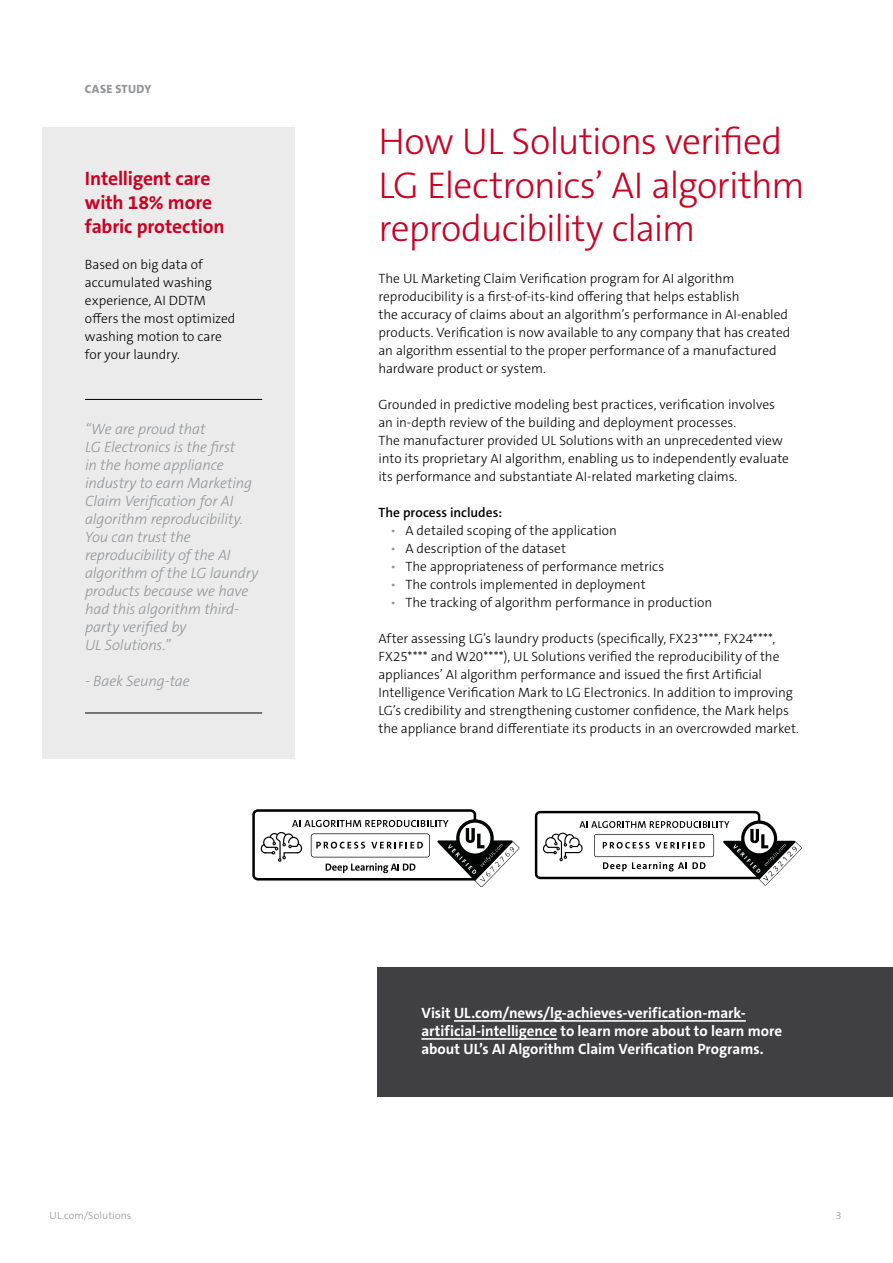
<style>
.page{position:relative;width:893px;height:1263px;background:#fff}
.page>*{position:absolute;margin:0;border:0;box-sizing:border-box;transform-origin:0 0}
.t1{font:300 37.5px/43.5px "The Sans C5";letter-spacing:-.02em;color:#ca0123}
.t2{font:700 19.5px/24px "The Sans C5";letter-spacing:-.01em;color:#ca0123}
.t3{font:italic 300 15px/18px "The Sans C5";letter-spacing:-.01em;color:#939598}
.t4{font:700 15px/18px "The Sans C5";color:#fff}
.t5{font:300 13.5px/18px "The Sans C5";letter-spacing:-.005em;color:#000}
.t6{font:600 13.5px "The Sans C5";color:#000}
.t7{font:800 12px "The Sans C5";letter-spacing:.03em;color:#939598}
.t8{font:300 10.5px "The Sans C5";letter-spacing:.005em;color:#939598}
.s1{color:#939598}
</style>
<div class="page">
<div style="left:377px;top:967px;width:516px;height:130px;background:#404042"></div>
<hr style="left:454px;top:1020px;width:292px;height:2px;background:#fff">
<hr style="left:421px;top:1038px;width:136px;height:2px;background:#fff">
<div style="left:42px;top:127px;width:252px;height:632px;background:#ebebeb"></div>
<hr style="left:85px;top:399px;width:177px;height:1px;background:#000">
<hr style="left:85px;top:713px;width:177px;height:1px;background:#000">
<svg style="left:535px;top:811px;width:267px;height:74px"></svg>
<svg style="left:252px;top:809px;width:267px;height:78px"></svg>
<p class="t7" style="left:85px;top:81px;width:68px">CASE STUDY</p>
<h2 class="t2" style="left:85px;top:167px;width:141px">Intelligent care with 18% more fabric protection</h2>
<p class="t5" style="left:85px;top:256px;width:152px">Based on big data of accumulated washing experience, AI DDTM offers the most optimized washing motion to care for your laundry.</p>
<p class="t3" style="left:85px;top:420px;width:175px">“We are proud that<br>LG Electronics is the first<br>in the home appliance industry to earn Marketing<br>Claim Verification for AI algorithm reproducibility.<br>You can trust the reproducibility of the AI algorithm of the LG laundry products because we have had this algorithm third&shy;party verified by<br>UL Solutions.”</p>
<p class="t3" style="left:85px;top:672px;width:106px">- Baek Seung-tae</p>
<p class="t8" style="left:50px;top:1208px;width:83px">UL.com/Solutions</p>
<h1 class="t1" style="left:378px;top:120px;width:428px">How UL Solutions verified<br>LG Electronics’ AI algorithm reproducibility claim</h1>
<p class="t5" style="left:378px;top:270px;width:413px">The UL Marketing Claim Verification program for AI algorithm reproducibility is a first-of-its-kind offering that helps establish<br>the accuracy of claims about an algorithm’s performance in AI-enabled products. Verification is now available to any company that has created an algorithm essential to the proper performance of a manufactured hardware product or system.</p>
<p class="t5" style="left:378px;top:396px;width:412px">Grounded in predictive modeling best practices, verification involves an in-depth review of the building and deployment processes.<br>The manufacturer provided UL Solutions with an unprecedented view into its proprietary AI algorithm, enabling us to independently evaluate its performance and substantiate AI-related marketing claims.</p>
<p class="t6" style="left:378px;top:504px;width:125px">The process includes:</p>
<p class="t5" style="left:390px;top:522px;width:228px"><span class="s1">•</span> A detailed scoping of the application</p>
<p class="t5" style="left:390px;top:540px;width:177px"><span class="s1">•</span> A description of the dataset</p>
<p class="t5" style="left:390px;top:558px;width:275px"><span class="s1">•</span> The appropriateness of performance metrics</p>
<p class="t5" style="left:390px;top:576px;width:257px"><span class="s1">•</span> The controls implemented in deployment</p>
<p class="t5" style="left:390px;top:594px;width:323px"><span class="s1">•</span> The tracking of algorithm performance in production</p>
<p class="t5" style="left:378px;top:630px;width:422px">After assessing LG’s laundry products (specifically, FX23****, FX24****, FX25**** and W20****), UL Solutions verified the reproducibility of the appliances’ AI algorithm performance and issued the first Artificial Intelligence Verification Mark to LG Electronics. In addition to improving LG’s credibility and strengthening customer confidence, the Mark helps the appliance brand differentiate its products in an overcrowded market.</p>
<p class="t4" style="left:421px;top:1004px;width:362px">Visit UL.com/news/lg-achieves-verification-mark&shy;artificial-intelligence to learn more about to learn more about UL’s AI Algorithm Claim Verification Programs.</p>
<p class="t8" style="left:836px;top:1208px;width:7px">3</p>
</div>
